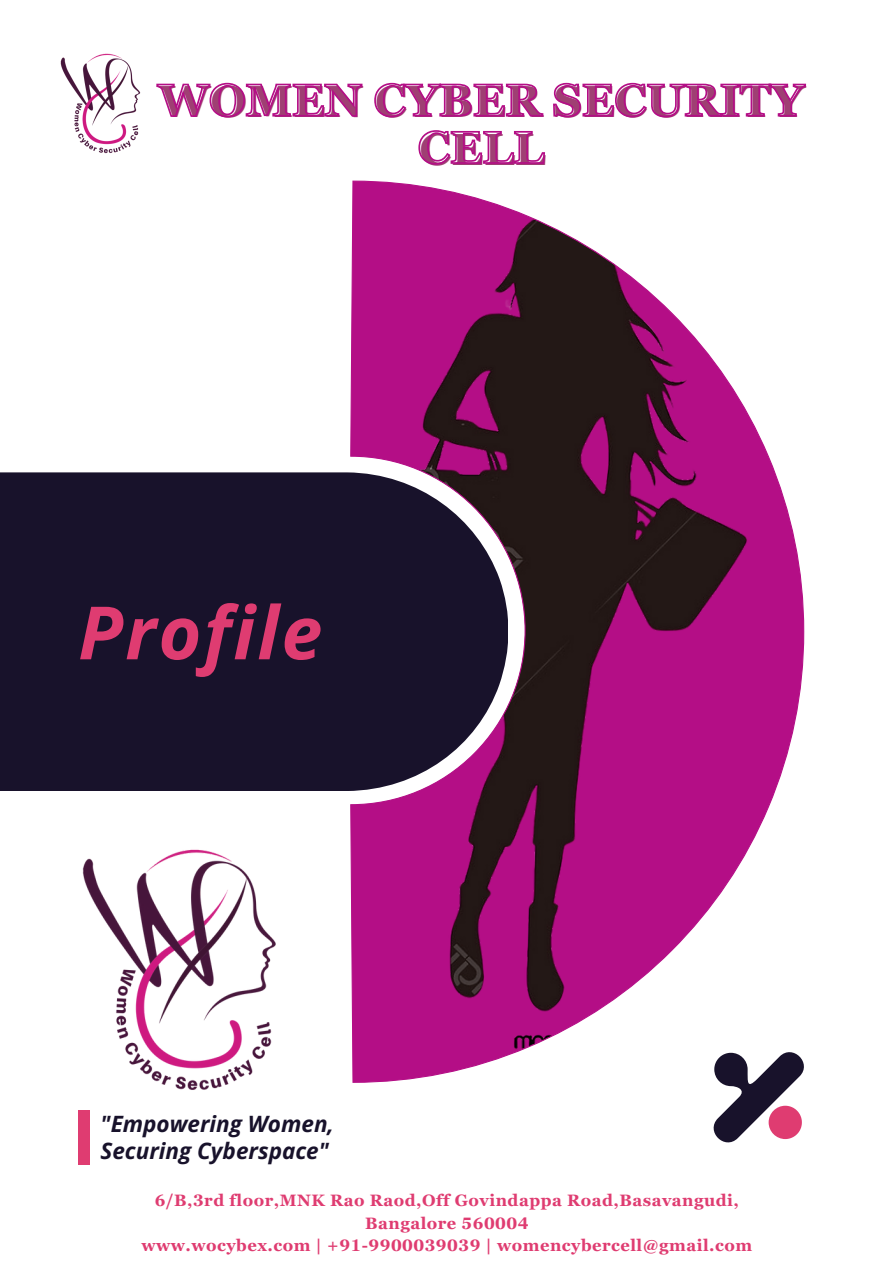
<style>
.page{position:relative;width:894px;height:1264px;background:#fff}
.page>*{position:absolute;margin:0;border:0;box-sizing:border-box;transform-origin:0 0}
.t1{font:italic 700 73.5px "Open Sans";letter-spacing:.03em;color:#df3c71}
.t2{font:700 45px/47.2px "Georgia Pro";color:#9f3f73;text-align:center}
.t3{font:italic 700 22.5px/27px "Open Sans";color:#18122b}
.t4{font:700 16.5px "Georgia Pro";letter-spacing:.03em;color:#df3c71}
</style>
<div class="page">
<svg style="left:350px;top:181px;width:454px;height:901px;fill:#b41086"></svg>
<div style="left:0;top:472px;width:508px;height:319px;background:#18122b"></div>
<svg style="left:713px;top:1051px;width:90px;height:91px"></svg>
<div style="left:78px;top:1110px;width:11px;height:54px;background:#df3c71"></div>
<img style="left:82px;top:849px;width:194px;height:241px">
<svg style="left:156px;top:82px;width:650px;height:36px"></svg>
<svg style="left:418px;top:130px;width:127px;height:35px"></svg>
<img style="left:60px;top:53px;width:81px;height:101px">
<h2 class="t2" style="left:160px;top:78px;width:646px">WOMEN CYBER SECURITY<br>CELL</h2>
<p class="t1" style="left:78px;top:580px;width:245px">Profile</p>
<p class="t3" style="left:100px;top:1110px;width:235px">"Empowering Women,<br>Securing Cyberspace"</p>
<p class="t4" style="left:155px;top:1190px;width:585px">6/B,3rd floor,MNK Rao Raod,Off Govindappa Road,Basavangudi,</p>
<h3 class="t4" style="left:365px;top:1213px;width:165px">Bangalore 560004</h3>
<p class="t4" style="left:141px;top:1235px;width:612px">www.wocybex.com | +91-9900039039 | womencybercell@gmail.com</p>
</div>
